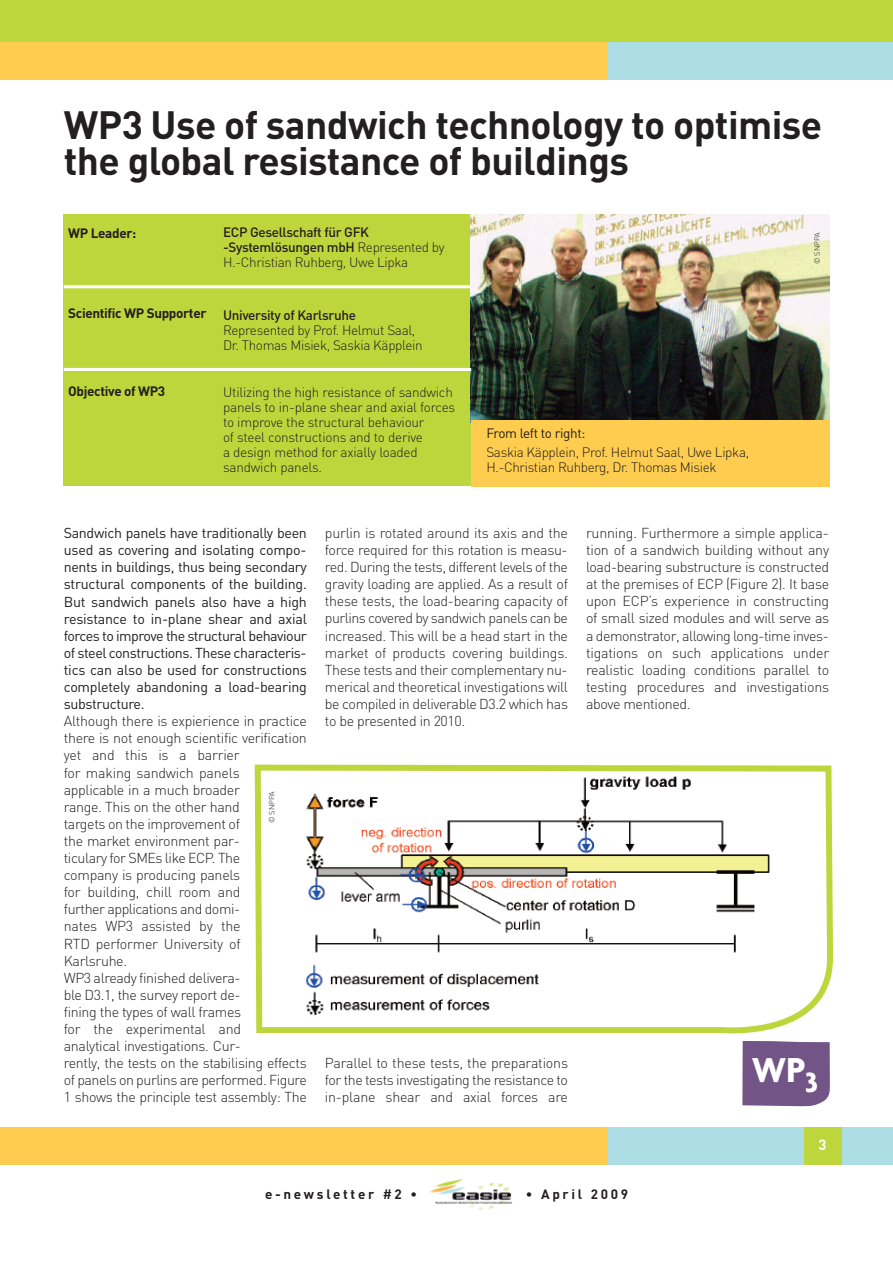
<style>
.page{position:relative;width:893px;height:1263px;background:#fff}
.page>*{position:absolute;margin:0;border:0;box-sizing:border-box;transform-origin:0 0}
.t1{font:700 39px/36px "DIN";letter-spacing:-.015em;color:#231f20}
.t2{font:700 37.5px "Agenda";color:#fff}
.t3{font:700 14.7px "DIN";color:#fff}
.t4{font:300 14.25px/17.1px "DIN";letter-spacing:-.025em;color:#231f20;text-align:justify}
.t5{font:14.25px/17.1px "DIN";letter-spacing:-.015em;color:#231f20;text-align:justify}
.t6{font:300 13.5px/15px "DIN";letter-spacing:-.025em;color:#231f20}
.t7{font:700 13.5px "DIN";letter-spacing:-.025em;color:#231f20}
.t8{font:700 13.5px "DIN";letter-spacing:.2em;color:#231f20}
.t9{font:500 13.5px "DIN";letter-spacing:-.025em;color:#231f20}
.t10{font:13.5px "DIN";letter-spacing:-.025em;color:#231f20}
.t11{font:300 7.5px "DIN";color:#231f20}
.s1{font-weight:500}
</style>
<div class="page">
<div style="left:0;top:1127px;width:613px;height:38px;background:#fecc4e"></div>
<div style="left:609px;top:1127px;width:284px;height:38px;background:#addee5"></div>
<div style="left:804px;top:1127px;width:38px;height:38px;background:#bdd63c"></div>
<img style="left:430px;top:1179px;width:82px;height:32px">
<div style="left:0;top:0;width:893px;height:50px;background:#bdd63c"></div>
<div style="left:595px;top:42px;width:298px;height:38px;background:#addee5"></div>
<div style="left:0;top:42px;width:607px;height:38px;background:#fecc4e"></div>
<div style="left:64px;top:214px;width:407px;height:272px;background:#bdd63c"></div>
<img style="left:471px;top:214px;width:358px;height:206px">
<hr style="left:64px;top:285px;width:407px;height:3px;background:#fff">
<hr style="left:64px;top:368px;width:407px;height:3px;background:#fff">
<div style="left:471px;top:420px;width:358px;height:67px;background:#fecc4e"></div>
<svg style="left:255px;top:764px;width:578px;height:270px"></svg>
<div style="left:742px;top:1041px;width:88px;height:65px;background:#725486"></div>
<h1 class="t1" style="left:64px;top:108px;width:760px">WP3 Use of sandwich technology to optimise the global resistance of buildings</h1>
<p class="t7" style="left:68px;top:225px;width:70px">WP Leader:</p>
<p class="t7" style="left:68px;top:306px;width:140px">Scientific WP Supporter</p>
<p class="t7" style="left:68px;top:384px;width:99px">Objective of WP3</p>
<p class="t6" style="left:223px;top:225px;width:223px"><span class="s1">ECP Gesellschaft für GFK -Systemlösungen mbH</span> Represented by<br>H.-Christian Ruhberg, Uwe Lipka</p>
<p class="t9" style="left:223px;top:307px;width:134px">University of Karlsruhe</p>
<p class="t6" style="left:223px;top:323px;width:201px">Represented by Prof. Helmut Saal,<br>Dr. Thomas Misiek, Saskia Käpplein</p>
<p class="t6" style="left:223px;top:385px;width:234px">Utilizing the high resistance of sandwich panels to in-plane shear and axial forces to improve the structural behaviour<br>of steel constructions and to derive<br>a design method for axially loaded sandwich panels.</p>
<p class="t10" style="left:486px;top:425px;width:101px">From left to right:</p>
<p class="t6" style="left:486px;top:445px;width:264px">Saskia Käpplein, Prof. Helmut Saal, Uwe Lipka,<br>H.-Christian Ruhberg, Dr. Thomas Misiek</p>
<p class="t11" style="left:813px;top:264px;width:34px;rotate:-90deg">© SNPPA</p>
<p class="t5" style="left:64px;top:525px;width:245px">Sandwich panels have traditionally been used as covering and isolating compo&shy;nents in buildings, thus being secondary structural components of the building.<br>But sandwich panels also have a high resistance to in-plane shear and axial forces to improve the structural behaviour of steel constructions. These characteris&shy;tics can also be used for constructions completely abandoning a load-bearing substructure.</p>
<p class="t4" style="left:64px;top:713px;width:245px;text-align:left">Although there is expierience in practice there is not enough scientific verification yet and this is a barrier<br>for making sandwich panels<br>applicable in a much broader<br>range. This on the other hand<br>targets on the improvement of<br>the market environment par-<br>ticulary for SMEs like ECP. The<br>company is producing panels<br>for building, chill room and<br>further applications and domi-<br>nates WP3 assisted by the<br>RTD performer University of<br>Karlsruhe.<br>WP3 already finished delivera-<br>ble D3.1, the survey report de-<br>fining the types of wall frames<br>for the experimental and<br>analytical investigations. Cur-<br>rently, the tests on the stabilising effects of panels on purlins are performed. Figure<br>1 shows the principle test assembly: The</p>
<p class="t11" style="left:268px;top:823px;width:34px;rotate:-90deg">© SNPPA</p>
<p class="t4" style="left:325px;top:524px;width:245px">purlin is rotated around its axis and the force required for this rotation is measu&shy;red. During the tests, different levels of the gravity loading are applied. As a result of these tests, the load-bearing capacity of purlins covered by sandwich panels can be increased. This will be a head start in the market of products covering buildings.<br>These tests and their complementary nu&shy;merical and theoretical investigations will be compiled in deliverable D3.2 which has to be presented in 2010.</p>
<p class="t4" style="left:325px;top:1055px;width:245px">Parallel to these tests, the preparations for the tests investigating the resistance to in-plane shear and axial forces are</p>
<p class="t4" style="left:586px;top:524px;width:245px">running. Furthermore a simple applica&shy;tion of a sandwich building without any load-bearing substructure is constructed at the premises of ECP (Figure 2). It base upon ECP’s experience in constructing of small sized modules and will serve as a demonstrator, allowing long-time inves&shy;tigations on such applications under realistic loading conditions parallel to testing procedures and investigations above mentioned.</p>
<h2 class="t2" style="left:752px;top:1047px;width:67px">WP<sub>3</sub></h2>
<p class="t3" style="left:819px;top:1137px;width:9px">3</p>
<p class="t8" style="left:265px;top:1186px;width:154px">e-newsletter <span class="s1">#</span>2 •</p>
<p class="t8" style="left:526px;top:1186px;width:104px">• April 2009</p>
</div>
